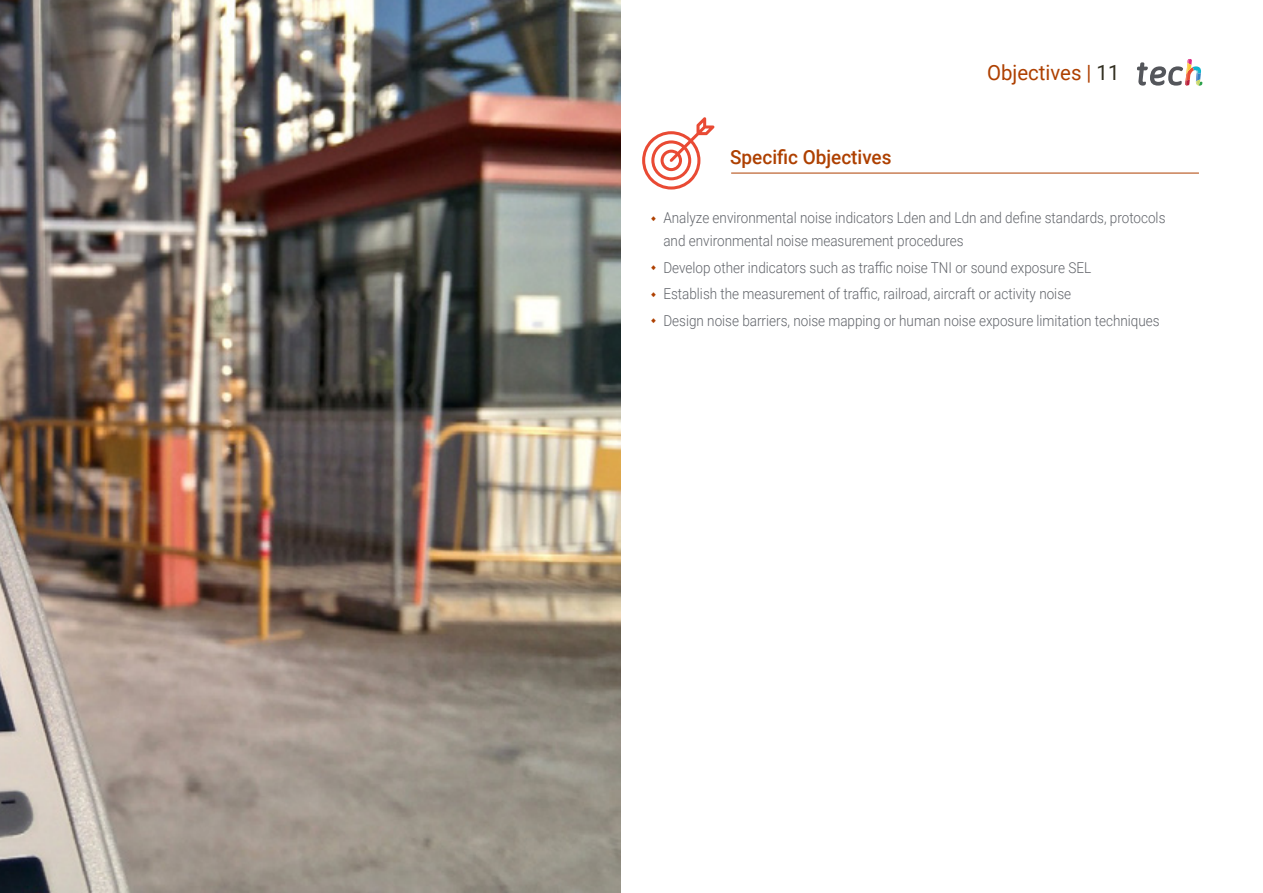
<style>
.page{position:relative;width:1263px;height:893px;background:#fff}
.page>*{position:absolute;margin:0;border:0;box-sizing:border-box;transform-origin:0 0}
.t1{font:21px "Roboto";color:#ae4000}
.t2{font:500 19.5px "Roboto";color:#ae4000}
.t3{font:300 15px/26.7px "Roboto";color:#61646a;scale:.9 1}
.s1{color:#312e20}
</style>
<div class="page">
<hr style="left:731px;top:173px;width:468px;height:1px;background:#ae4000">
<svg style="left:642px;top:117px;width:72px;height:73px"></svg>
<img style="left:0;top:0;width:621px;height:893px">
<svg style="left:1137px;top:59px;width:65px;height:27px"></svg>
<h2 class="t2" style="left:730px;top:144px;width:163px">Specific Objectives</h2>
<h1 class="t1" style="left:987px;top:57px;width:134px">Objectives | <span class="s1">11</span></h1>
<p class="t3" style="left:663px;top:206px;width:559px;line-height:22.5px">Analyze environmental noise indicators Lden and Ldn and define standards, protocols and environmental noise measurement procedures</p>
<p class="t3" style="left:663px;top:253px;width:553px">Develop other indicators such as traffic noise TNI or sound exposure SEL<br>Establish the measurement of traffic, railroad, aircraft or activity noise<br>Design noise barriers, noise mapping or human noise exposure limitation techniques</p>
</div>
